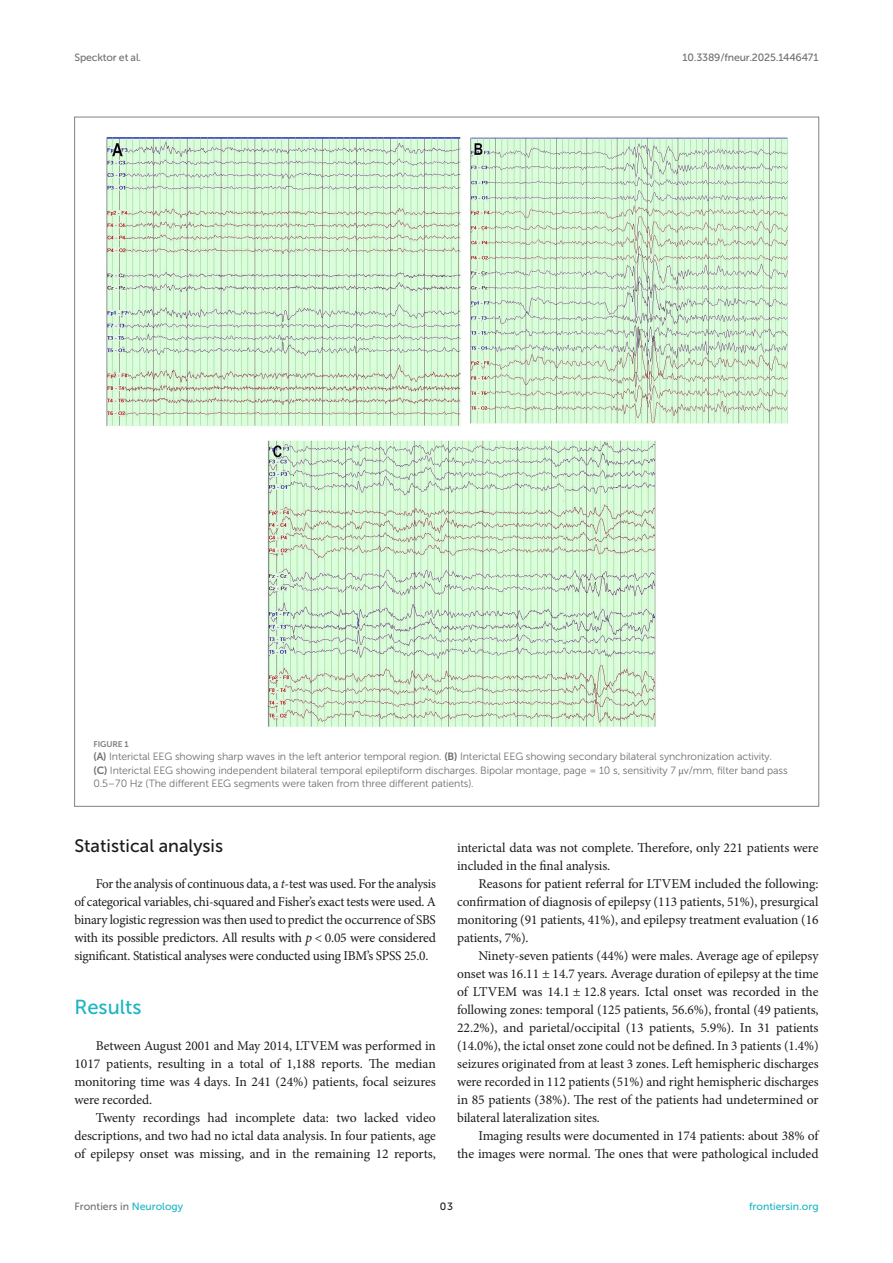
<style>
.page{position:relative;width:893px;height:1263px;background:#fff}
.page>*{position:absolute;margin:0;border:0;box-sizing:border-box;transform-origin:0 0}
.HEAD_1{font:20.25px "Museo Sans 500";color:#1db5c3}
.HEAD_2{font:18px "Museo Sans 500";color:#1b1c1b}
.TEXT{font:13.5px/18px "Minion Pro";letter-spacing:-.005em;color:#1b1c1b;text-align:justify}
.FIG_LEG{font:10.5px/13.5px "Museo Sans 300";letter-spacing:-.01em;color:#706f70}
.t1{font:10.5px "Museo Sans 500";letter-spacing:-.015em;color:#706f70}
.t2{font:10.5px "Museo Sans 500";color:#1db5c3}
.t3{font:10.5px "Museo Sans 500";color:#1b1c1b}
.FIG_HD{font:8.25px "Museo Sans 700";letter-spacing:-.01em;color:#7e7f7f}
.s1{font-family:"Museo Sans 700"}
.s2{font-family:"STIX General"}
.s3{font-style:italic}
.s4{color:#1db5c3}
</style>
<div class="page">
<img style="left:106px;top:137px;width:682px;height:591px">
<p class="t1" style="left:74px;top:51px;width:68px">Specktor et al.</p>
<p class="t1" style="left:683px;top:51px;width:137px">10.3389/fneur.2025.1446471</p>
<p class="FIG_HD" style="left:94px;top:739px;width:37px">FIGURE 1</p>
<p class="FIG_LEG" style="left:94px;top:750px;width:696px"><span class="s1">(A)</span> Interictal EEG showing sharp waves in the left anterior temporal region. <span class="s1">(B)</span> Interictal EEG showing secondary bilateral synchronization activity. <span class="s1">(C)</span> Interictal EEG showing independent bilateral temporal epileptiform discharges. Bipolar montage, page = 10 s, sensitivity 7 <span class="s2">μ</span>v/mm, filter band pass<br>0.5–70 Hz (The different EEG segments were taken from three different patients).</p>
<p class="HEAD_2" style="left:74px;top:836px;width:150px">Statistical analysis</p>
<p class="TEXT" style="left:74px;top:875px;width:363px;text-indent:21px">For the analysis of continuous data, a <span class="s3">t</span>-test was used. For the analysis of categorical variables, chi-squared and Fisher’s exact tests were used. A binary logistic regression was then used to predict the occurrence of SBS with its possible predictors. All results with <span class="s3">p</span> &lt; 0.05 were considered significant. Statistical analyses were conducted using IBM’s SPSS 25.0.</p>
<p class="HEAD_1" style="left:74px;top:996px;width:69px">Results</p>
<p class="TEXT" style="left:74px;top:1037px;width:363px;text-indent:21px">Between August 2001 and May 2014, LTVEM was performed in 1017 patients, resulting in a total of 1,188 reports. The median monitoring time was 4 days. In 241 (24%) patients, focal seizures were recorded.</p>
<p class="TEXT" style="left:74px;top:1109px;width:363px;text-indent:21px">Twenty recordings had incomplete data: two lacked video descriptions, and two had no ictal data analysis. In four patients, age of epilepsy onset was missing, and in the remaining 12 reports,</p>
<p class="TEXT" style="left:457px;top:839px;width:363px">interictal data was not complete. Therefore, only 221 patients were included in the final analysis.</p>
<p class="TEXT" style="left:457px;top:875px;width:363px;text-indent:21px">Reasons for patient referral for LTVEM included the following: confirmation of diagnosis of epilepsy (113 patients, 51%), presurgical monitoring (91 patients, 41%), and epilepsy treatment evaluation (16 patients, 7%).</p>
<p class="TEXT" style="left:457px;top:947px;width:363px;text-indent:21px">Ninety-seven patients (44%) were males. Average age of epilepsy onset was 16.11 ± 14.7 years. Average duration of epilepsy at the time of LTVEM was 14.1 ± 12.8 years. Ictal onset was recorded in the following zones: temporal (125 patients, 56.6%), frontal (49 patients, 22.2%), and parietal/occipital (13 patients, 5.9%). In 31 patients (14.0%), the ictal onset zone could not be defined. In 3 patients (1.4%) seizures originated from at least 3 zones. Left hemispheric discharges were recorded in 112 patients (51%) and right hemispheric discharges in 85 patients (38%). The rest of the patients had undetermined or bilateral lateralization sites.</p>
<p class="TEXT" style="left:457px;top:1127px;width:363px;text-align:right">Imaging results were documented in 174 patients: about 38% of<br>the images were normal. The ones that were pathological included</p>
<p class="t1" style="left:74px;top:1200px;width:110px">Frontiers in <span class="s4">Neurology</span></p>
<p class="t3" style="left:440px;top:1200px;width:15px">03</p>
<p class="t2" style="left:749px;top:1200px;width:71px">frontiersin.org</p>
</div>
